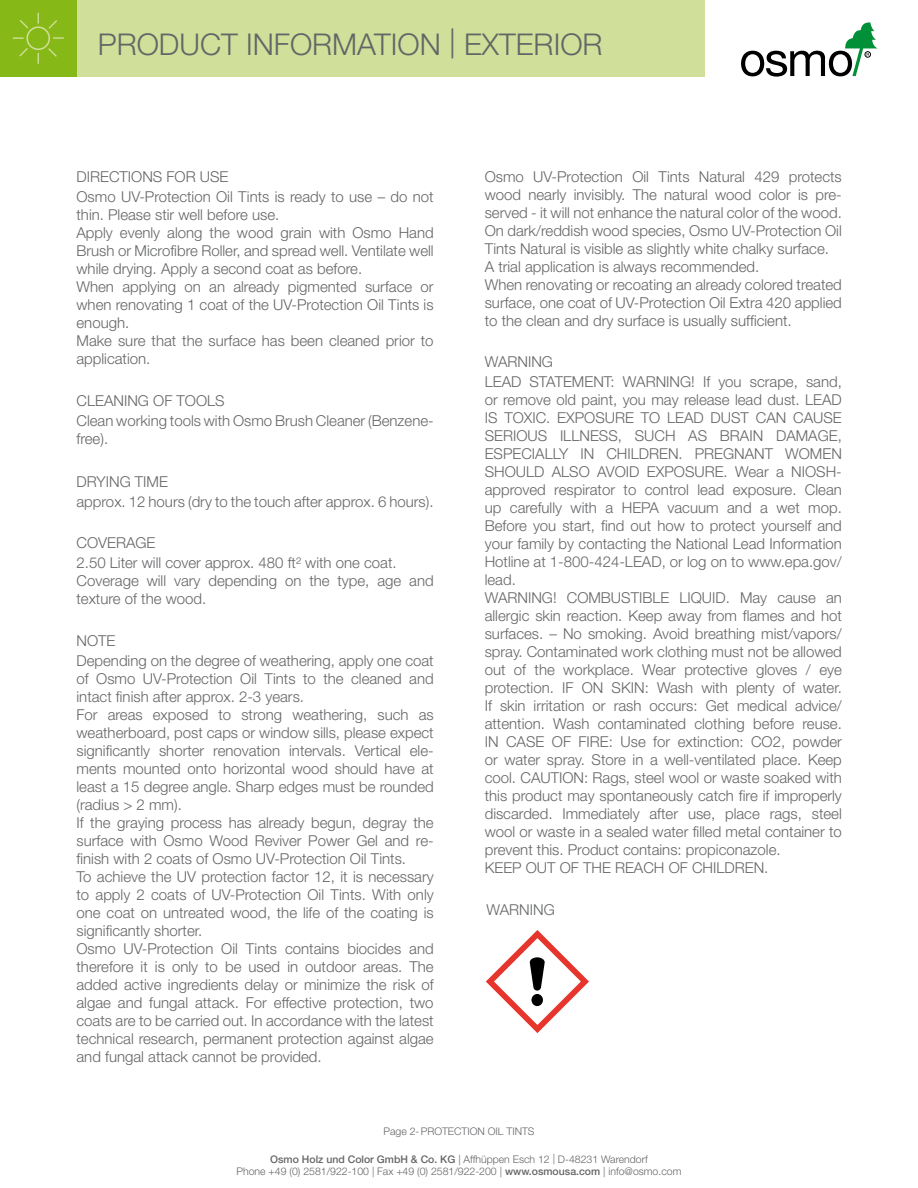
<style>
.page{position:relative;width:918px;height:1188px;background:#fff}
.page>*{position:absolute;margin:0;border:0;box-sizing:border-box;transform-origin:0 0}
.t1{font:300 30px "Helvetica Neue";color:#646567}
.t2{font:300 15px/18px "Helvetica Neue";color:#646567}
.t3{font:300 10.5px/12.6px "Helvetica Neue";color:#646567;text-align:center}
.s1{font-weight:500}
</style>
<div class="page">
<div style="left:77px;top:0;width:628px;height:77px;background:#d0df99"></div>
<svg style="left:741px;top:22px;width:137px;height:55px"></svg>
<div style="left:0;top:0;width:77px;height:77px;background:#86b918"></div>
<svg style="left:12px;top:12px;width:52px;height:52px"></svg>
<svg style="left:486px;top:930px;width:103px;height:103px"></svg>
<h1 class="t1" style="left:98px;top:26px;width:506px">PRODUCT INFORMATION | EXTERIOR</h1>
<p class="t2" style="left:77px;top:166px;width:359px;line-height:20.1px">DIRECTIONS FOR USE<br>Osmo UV-Protection Oil Tints is ready to use – do not</p>
<p class="t2" style="left:77px;top:205px;width:359px">thin. Please stir well before use.<br>Apply evenly along the wood grain with Osmo Hand Brush or Microfibre Roller, and spread well. Ventilate well while drying. Apply a second coat as before.<br>When applying on an already pigmented surface or when renovating 1 coat of the UV-Protection Oil Tints is enough.<br>Make sure that the surface has been cleaned prior to application.</p>
<p class="t2" style="left:77px;top:390px;width:359px;line-height:20.1px">CLEANING OF TOOLS<br>Clean working tools with Osmo Brush Cleaner (Benzene-</p>
<p class="t2" style="left:77px;top:429px;width:33px">free).</p>
<p class="t2" style="left:77px;top:471px;width:359px;line-height:20.1px">DRYING TIME<br>approx. 12 hours (dry to the touch after approx. 6 hours).</p>
<p class="t2" style="left:77px;top:532px;width:322px;line-height:20.1px">COVERAGE<br>2.50 Liter will cover approx. 480 ft² with one coat.</p>
<p class="t2" style="left:77px;top:571px;width:359px">Coverage will vary depending on the type, age and texture of the wood.</p>
<p class="t2" style="left:77px;top:630px;width:359px;line-height:20.1px">NOTE<br>Depending on the degree of weathering, apply one coat</p>
<p class="t2" style="left:77px;top:669px;width:359px">of Osmo UV-Protection Oil Tints to the cleaned and intact finish after approx. 2-3 years.<br>For areas exposed to strong weathering, such as weatherboard, post caps or window sills, please expect significantly shorter renovation intervals. Vertical ele&shy;ments mounted onto horizontal wood should have at least a 15 degree angle. Sharp edges must be rounded (radius &gt; 2 mm).<br>If the graying process has already begun, degray the surface with Osmo Wood Reviver Power Gel and re&shy;finish with 2 coats of Osmo UV-Protection Oil Tints.<br>To achieve the UV protection factor 12, it is necessary to apply 2 coats of UV-Protection Oil Tints. With only one coat on untreated wood, the life of the coating is significantly shorter.<br>Osmo UV-Protection Oil Tints contains biocides and therefore it is only to be used in outdoor areas. The added active ingredients delay or minimize the risk of algae and fungal attack. For effective protection, two coats are to be carried out. In accordance with the latest technical research, permanent protection against algae and fungal attack cannot be provided.</p>
<p class="t2" style="left:485px;top:167px;width:359px">Osmo UV-Protection Oil Tints Natural 429 protects wood nearly invisibly. The natural wood color is pre&shy;served - it will not enhance the natural color of the wood.<br>On dark/reddish wood species, Osmo UV-Protection Oil Tints Natural is visible as slightly white chalky surface.<br>A trial application is always recommended.<br>When renovating or recoating an already colored treated surface, one coat of UV-Protection Oil Extra 420 applied to the clean and dry surface is usually sufficient.</p>
<p class="t2" style="left:485px;top:352px;width:359px;line-height:20.1px">WARNING<br>LEAD STATEMENT: WARNING! If you scrape, sand,</p>
<p class="t2" style="left:485px;top:391px;width:359px">or remove old paint, you may release lead dust. LEAD IS TOXIC. EXPOSURE TO LEAD DUST CAN CAUSE SERIOUS ILLNESS, SUCH AS BRAIN DAMAGE, ESPECIALLY IN CHILDREN. PREGNANT WOMEN SHOULD ALSO AVOID EXPOSURE. Wear a NIOSH&shy;approved respirator to control lead exposure. Clean up carefully with a HEPA vacuum and a wet mop.<br>Before you start, find out how to protect yourself and your family by contacting the National Lead Information Hotline at 1-800-424-LEAD, or log on to www.epa.gov/ lead.<br>WARNING! COMBUSTIBLE LIQUID. May cause an allergic skin reaction. Keep away from flames and hot surfaces. – No smoking. Avoid breathing mist/vapors/ spray. Contaminated work clothing must not be allowed out of the workplace. Wear protective gloves / eye protection. IF ON SKIN: Wash with plenty of water.<br>If skin irritation or rash occurs: Get medical advice/ attention. Wash contaminated clothing before reuse.<br>IN CASE OF FIRE: Use for extinction: CO2, powder or water spray. Store in a well-ventilated place. Keep cool. CAUTION: Rags, steel wool or waste soaked with this product may spontaneously catch fire if improperly discarded. Immediately after use, place rags, steel wool or waste in a sealed water filled metal container to prevent this. Product contains: propiconazole.<br>KEEP OUT OF THE REACH OF CHILDREN.</p>
<p class="t2" style="left:487px;top:900px;width:70px">WARNING</p>
<p class="t3" style="left:383px;top:1125px;width:153px">Page 2-PROTECTION OIL TINTS</p>
<p class="t3" style="left:237px;top:1152px;width:446px"><span class="s1">Osmo Holz und Color GmbH &amp; Co. KG</span> | Affhüppen Esch 12 | D-48231 Warendorf<br>Phone +49 (0) 2581/922-100 | Fax +49 (0) 2581/922-200 | <span class="s1">www.osmousa.com</span> | info@osmo.com</p>
</div>
